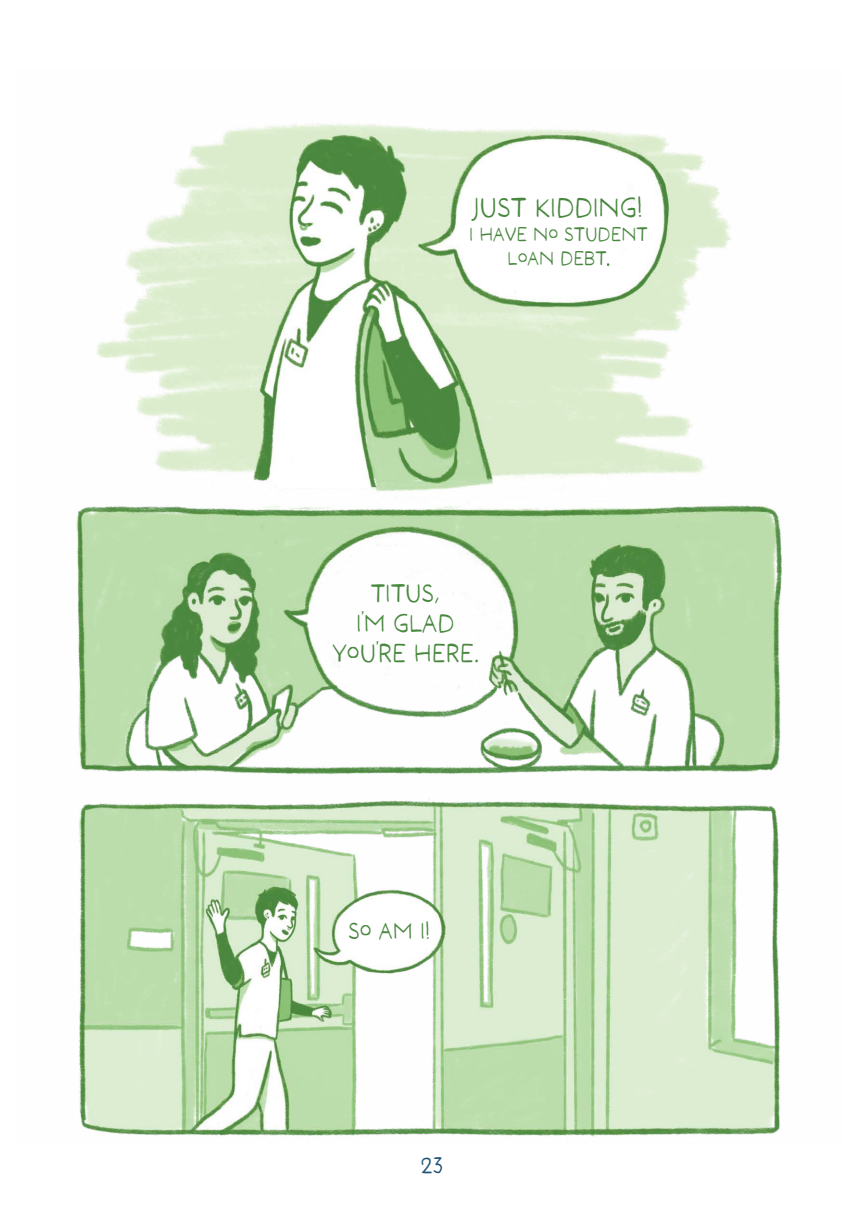
<style>
.page{position:relative;width:864px;height:1224px;background:#fff}
.page>*{position:absolute;margin:0;border:0;box-sizing:border-box;transform-origin:0 0}
.t1{font:28px "MOONBLOSSOM";color:#49883f}
.t2{font:26px/30px "MOONBLOSSOM";color:#49883f;text-align:center}
.t3{font:24px "MOONBLOSSOM";color:#49883f}
.t4{font:24px "MOONBLOSSOM";color:#225374}
.t5{font:20px/24px "MOONBLOSSOM";color:#49883f;text-align:center}
.s1{font-size:18px}
</style>
<div class="page">
<img style="left:76px;top:123px;width:706px;height:1014px">
<p class="t1" style="left:473px;top:190px;width:171px">JUST KIDDING!</p>
<p class="t5" style="left:469px;top:222px;width:180px">I HAVE NO STUDENT<br>LOAN DEBT<span class="s1">.</span></p>
<p class="t2" style="left:333px;top:577px;width:147px">TITUS,<br>I’M GLAD<br>YOU’RE HERE<span class="s1">.</span></p>
<p class="t3" style="left:348px;top:916px;width:84px">SO AM I!</p>
<p class="t4" style="left:420px;top:1150px;width:25px">23</p>
</div>
